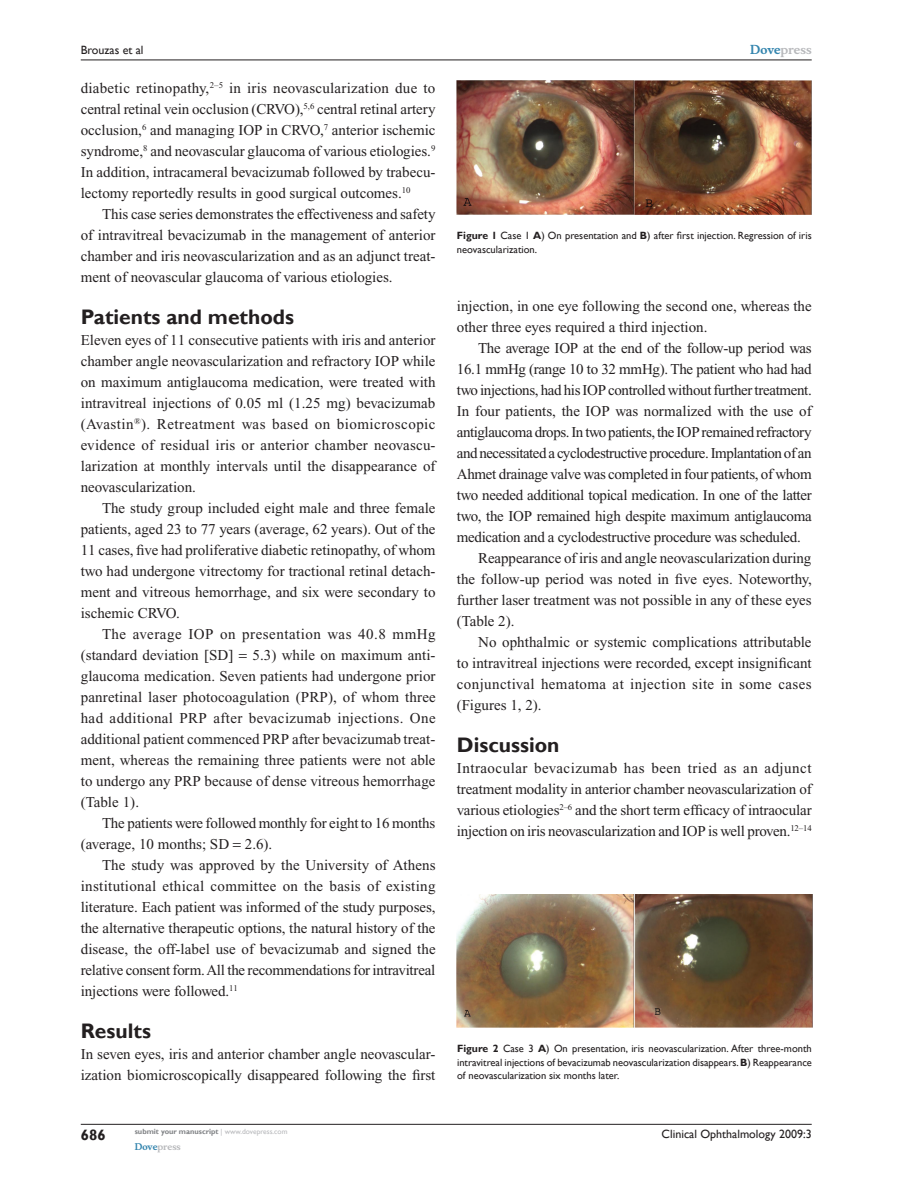
<style>
.page{position:relative;width:918px;height:1188px;background:#fff}
.page>*{position:absolute;margin:0;border:0;box-sizing:border-box;transform-origin:0 0}
.t1{font:700 21px "Gill Sans";color:#231f20}
.t2{font:15px/21px "Times New Roman";color:#231f20;text-align:justify}
.t3{font:15px "Times New Roman";letter-spacing:-.02em;color:#231f20}
.t4{font:15px "Times New Roman";letter-spacing:-.03em;color:#231f20}
.t5{font:15px/21px "Times New Roman";letter-spacing:.035em;color:#231f20}
.t6{font:15px "Times New Roman";letter-spacing:-.025em;color:#231f20}
.t7{font:15px "Times New Roman";letter-spacing:.025em;color:#231f20}
.t8{font:700 15px "Gill Sans";color:#231f20}
.t9{font:12px "Gill Sans";color:#231f20}
.t10{font:700 12px "Musee";color:#b8b9bc}
.t11{font:10.5px/13.5px "Gill Sans";color:#231f20}
.t12{font:700 9px "Musee";color:#b8b9bc}
.t13{font:700 7.5px "Gill Sans";color:#808285}
.s1{color:#3485ae}
.s2{font-weight:700}
.s3{font-weight:400;color:#b8b9bc}
</style>
<div class="page">
<hr style="left:81px;top:1124px;width:731px;height:1px;background:#231f20">
<hr style="left:81px;top:60px;width:731px;height:1px;background:#231f20">
<img style="left:457px;top:81px;width:355px;height:133px">
<img style="left:457px;top:894px;width:355px;height:133px">
<p class="t9" style="left:81px;top:43px;width:64px">Brouzas et al</p>
<p class="t10" style="left:750px;top:43px;width:63px"><span class="s1">Dove</span>press</p>
<p class="t2" style="left:81px;top:77px;width:356px">diabetic retinopathy,<sup>2–5</sup> in iris neovascularization due to central retinal vein occlusion (CRVO),<sup>5,6</sup> central retinal artery occlusion,<sup>6</sup> and managing IOP in CRVO,<sup>7</sup> anterior ischemic syndrome,<sup>8</sup> and neovascular glaucoma of various etiologies.<sup>9<br></sup>In addition, intracameral bevacizumab followed by trabecu&shy;lectomy reportedly results in good surgical outcomes.<sup>10</sup></p>
<p class="t2" style="left:81px;top:203px;width:356px;text-indent:21px">This case series demonstrates the effectiveness and safety of intravitreal bevacizumab in the management of anterior chamber and iris neovascularization and as an adjunct treat&shy;ment of neovascular glaucoma of various etiologies.</p>
<h1 class="t1" style="left:81px;top:304px;width:215px">Patients and methods</h1>
<p class="t2" style="left:81px;top:329px;width:356px">Eleven eyes of 11 consecutive patients with iris and anterior chamber angle neovascularization and refractory IOP while on maximum antiglaucoma medication, were treated with intravitreal injections of 0.05 ml (1.25 mg) bevacizumab (Avastin<sup>®</sup>). Retreatment was based on biomicroscopic evidence of residual iris or anterior chamber neovascu&shy;larization at monthly intervals until the disappearance of neovascularization.</p>
<p class="t2" style="left:81px;top:497px;width:356px;text-indent:21px">The study group included eight male and three female patients, aged 23 to 77 years (average, 62 years). Out of the 11 cases, five had proliferative diabetic retinopathy, of whom two had undergone vitrectomy for tractional retinal detach&shy;ment and vitreous hemorrhage, and six were secondary to ischemic CRVO.</p>
<p class="t5" style="left:81px;top:623px;width:356px;text-indent:21px">The average IOP on presentation was 40.8 mmHg (standard deviation [SD]</p>
<p class="t2" style="left:81px;top:644px;width:357px;text-indent:172px">5.3) while on maximum anti&shy;glaucoma medication. Seven patients had undergone prior panretinal laser photocoagulation (PRP), of whom three had additional PRP after bevacizumab injections. One additional patient commenced PRP after bevacizumab treat&shy;ment, whereas the remaining three patients were not able to undergo any PRP because of dense vitreous hemorrhage (Table 1).</p>
<p class="t2" style="left:81px;top:812px;width:356px;text-indent:21px">The patients were followed monthly for eight to 16 months (average, 10 months; SD 2.6).</p>
<p class="t2" style="left:81px;top:854px;width:357px;text-indent:21px">The study was approved by the University of Athens institutional ethical committee on the basis of existing literature. Each patient was informed of the study purposes, the alternative therapeutic options, the natural history of the disease, the off-label use of bevacizumab and signed the relative consent form. All the recommendations for intravitreal injections were followed.<sup>11</sup></p>
<h1 class="t1" style="left:81px;top:1018px;width:72px">Results</h1>
<p class="t2" style="left:81px;top:1043px;width:356px">In seven eyes, iris and anterior chamber angle neovascular&shy;ization biomicroscopically disappeared following the first</p>
<p class="t11" style="left:457px;top:229px;width:356px"><span class="s2">Figure 1</span> Case 1 <span class="s2">A</span>) On presentation and <span class="s2">B</span>) after first injection. Regression of iris neovascularization.</p>
<p class="t2" style="left:457px;top:296px;width:356px">injection, in one eye following the second one, whereas the other three eyes required a third injection.</p>
<p class="t3" style="left:478px;top:340px;width:335px">The average IOP at the end of the follow-up period was</p>
<p class="t3" style="left:457px;top:361px;width:356px">16.1 mmHg (range 10 to 32 mmHg). The patient who had had</p>
<p class="t6" style="left:457px;top:382px;width:356px">two injections, had his IOP controlled without further treatment.</p>
<p class="t2" style="left:457px;top:401px;width:356px">In four patients, the IOP was normalized with the use of</p>
<p class="t4" style="left:457px;top:424px;width:356px">antiglaucoma drops. In two patients, the IOP remained refractory</p>
<p class="t4" style="left:457px;top:445px;width:356px">and necessitated a cyclodestructive procedure. Implantation of an</p>
<p class="t3" style="left:457px;top:466px;width:356px">Ahmet drainage valve was completed in four patients, of whom</p>
<p class="t3" style="left:457px;top:487px;width:356px">two needed additional topical medication. In one of the latter</p>
<p class="t3" style="left:457px;top:508px;width:356px">two, the IOP remained high despite maximum antiglaucoma</p>
<p class="t3" style="left:457px;top:529px;width:345px">medication and a cyclodestructive procedure was scheduled.</p>
<p class="t2" style="left:478px;top:548px;width:335px">Reappearance of iris and angle neovascularization during</p>
<p class="t2" style="left:457px;top:569px;width:356px">the follow-up period was noted in five eyes. Noteworthy,</p>
<p class="t2" style="left:457px;top:590px;width:356px">further laser treatment was not possible in any of these eyes</p>
<p class="t2" style="left:457px;top:611px;width:59px">(Table 2).</p>
<p class="t2" style="left:478px;top:632px;width:335px">No ophthalmic or systemic complications attributable</p>
<p class="t2" style="left:457px;top:653px;width:356px">to intravitreal injections were recorded, except insignificant</p>
<p class="t7" style="left:457px;top:676px;width:356px">conjunctival hematoma at injection site in some cases</p>
<p class="t2" style="left:457px;top:695px;width:86px">(Figures 1, 2).</p>
<h1 class="t1" style="left:457px;top:733px;width:104px">Discussion</h1>
<p class="t2" style="left:457px;top:758px;width:356px">Intraocular bevacizumab has been tried as an adjunct treatment modality in anterior chamber neovascularization of various etiologies<sup>2–6</sup> and the short term efficacy of intraocular injection on iris neovascularization and IOP is well proven.<sup>12–14</sup></p>
<p class="t11" style="left:457px;top:1042px;width:356px;text-align:justify"><span class="s2">Figure 2</span> Case 3 <span class="s2">A</span>) On presentation, iris neovascularization. After three-month intravitreal injections of bevacizumab neovascularization disappears. <span class="s2">B</span>) Reappearance of neovascularization six months later.</p>
<p class="t8" style="left:81px;top:1126px;width:26px">686</p>
<p class="t9" style="left:662px;top:1127px;width:152px">Clinical Ophthalmology 2009:3</p>
<p class="t13" style="left:135px;top:1127px;width:154px">submit your manuscript <span class="s3">| www.dovepress.com</span></p>
<p class="t12" style="left:135px;top:1141px;width:48px"><span class="s1">Dove</span>press</p>
</div>
